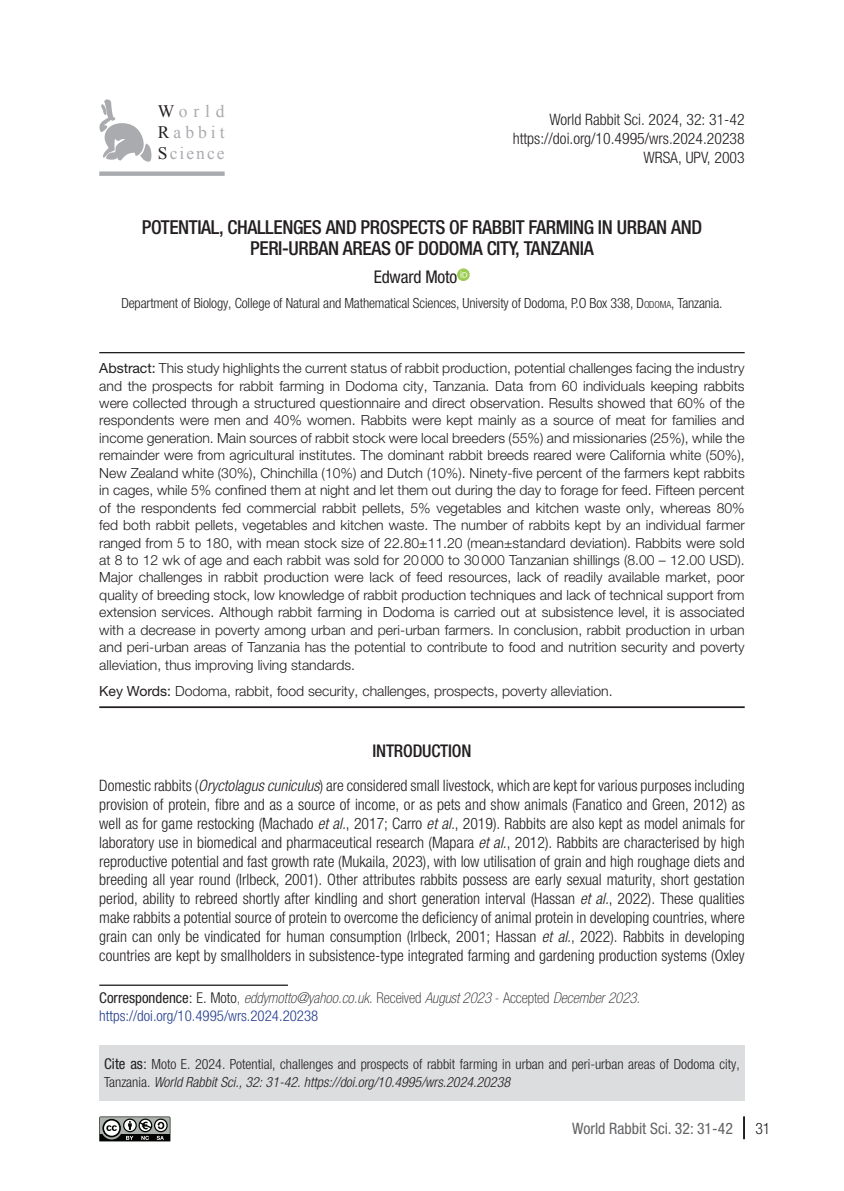
<style>
.page{position:relative;width:844px;height:1191px;background:#fff}
.page>*{position:absolute;margin:0;border:0;box-sizing:border-box;transform-origin:0 0}
.t1{font:500 condensed 19.25px/21px "Helvetica Neue LTW1 G";letter-spacing:-.02em;color:#231f20;text-align:center}
.t2{font:17.5px/21px "Times New Roman";letter-spacing:.23em;color:#aaabaf;text-align:justify}
.t3{font:500 condensed 17.5px "Helvetica Neue LTW1 G";letter-spacing:-.01em;color:#231f20}
.t4{font:condensed 17.5px "Helvetica Neue LTW1 G";letter-spacing:-.01em;color:#231f20}
.t5{font:300 condensed 15.75px/18.9px "Helvetica Neue LTW1 G";color:#231f20;text-align:justify}
.t6{font:condensed 15.75px "Helvetica Neue LTW1 G";color:#636366}
.t7{font:300 condensed 15.75px "Helvetica Neue LTW1 G";color:#231f20}
.t8{font:italic 100 condensed 14.88px/17.8px "Helvetica Neue LTW1 G";color:#231f20}
.t9{font:300 14px/17.5px "Helvetica Neue LTW1 G";color:#231f20;text-align:justify}
.t10{font:300 condensed 14px/17.5px "Helvetica Neue LTW1 G";letter-spacing:-.01em;color:#231f20}
.s1{color:#231f20}
.s2{font-style:inherit}
.s3{font-size:9.8px}
.s4{font-weight:400}
.s5{font-style:italic}
.s6{font-weight:400;font-style:normal}
.s7{font-family:"Arial";font-weight:400;font-style:normal;font-stretch:normal;font-size:14px}
.s8{font-weight:300;font-style:normal}
.s9{font-style:normal}
.s10{font-weight:300;font-style:normal;color:#253f8e}
.s11{font-weight:400;font-size:14.88px}
.s12{font-family:"Arial";font-weight:400;font-stretch:normal}
</style>
<div class="page">
<svg style="left:743px;top:1116px;width:1px;height:23px"></svg>
<hr style="left:99px;top:352px;width:645px;height:1px;background:#231f20">
<hr style="left:99px;top:706px;width:645px;height:2px;background:#231f20">
<svg style="left:457px;top:268px;width:12px;height:13px"></svg>
<svg style="left:460px;top:271px;width:7px;height:6px"></svg>
<div style="left:99px;top:1045px;width:645px;height:55px;background:#dcdddf"></div>
<hr style="left:99px;top:984px;width:189px;height:2px;background:#231f20">
<div style="left:99px;top:171px;width:125px;height:5px;background:#aaabaf"></div>
<svg style="left:99px;top:99px;width:53px;height:63px"></svg>
<svg style="left:99px;top:1116px;width:72px;height:26px;background:#777a77"></svg>
<p class="t2" style="left:158px;top:100px;width:68px"><span class="s1">W</span>orld <span class="s1">R</span>abbit <span class="s1">S</span>cience</p>
<p class="t5" style="left:512px;top:110px;width:233px;text-align:right">World Rabbit Sci. 2024, 32: 31-42 https://doi.org/10.4995/wrs.2024.20238<br>WRSA, UPV, 2003</p>
<h1 class="t1" style="left:142px;top:217px;width:561px">POTENTIAL, CHALLENGES AND PROSPECTS OF RABBIT FARMING IN URBAN AND<br>PERI-URBAN AREAS OF DODOMA CITY, TANZANIA</h1>
<p class="t4" style="left:373px;top:266px;width:85px">Edward Moto</p>
<p class="t10" style="left:121px;top:295px;width:602px">Department of Biology, College of Natural and Mathematical Sciences, University of Dodoma, P.O Box 338, <span class="s2">D</span><span class="s3">ODOMA</span>, Tanzania.</p>
<p class="t9" style="left:99px;top:359px;width:646px"><span class="s4">Abstract:</span> This study highlights the current status of rabbit production, potential challenges facing the industry and the prospects for rabbit farming in Dodoma city, Tanzania. Data from 60 individuals keeping rabbits were collected through a structured questionnaire and direct observation. Results showed that 60% of the respondents were men and 40% women. Rabbits were kept mainly as a source of meat for families and income generation. Main sources of rabbit stock were local breeders (55%) and missionaries (25%), while the remainder were from agricultural institutes. The dominant rabbit breeds reared were California white (50%), New Zealand white (30%), Chinchilla (10%) and Dutch (10%). Ninety-five percent of the farmers kept rabbits in cages, while 5% confined them at night and let them out during the day to forage for feed. Fifteen percent of the respondents fed commercial rabbit pellets, 5% vegetables and kitchen waste only, whereas 80% fed both rabbit pellets, vegetables and kitchen waste. The number of rabbits kept by an individual farmer ranged from 5 to 180, with mean stock size of 22.80±11.20 (mean±standard deviation). Rabbits were sold at 8 to 12 wk of age and each rabbit was sold for 20000 to 30000 Tanzanian shillings (8.00 – 12.00 USD).<br>Major challenges in rabbit production were lack of feed resources, lack of readily available market, poor quality of breeding stock, low knowledge of rabbit production techniques and lack of technical support from extension services. Although rabbit farming in Dodoma is carried out at subsistence level, it is associated with a decrease in poverty among urban and peri-urban farmers. In conclusion, rabbit production in urban and peri-urban areas of Tanzania has the potential to contribute to food and nutrition security and poverty alleviation, thus improving living standards.</p>
<p class="t9" style="left:99px;top:682px;width:515px"><span class="s4">Key Words:</span> Dodoma, rabbit, food security, challenges, prospects, poverty alleviation.</p>
<p class="t3" style="left:372px;top:740px;width:101px">INTRODUCTION</p>
<p class="t5" style="left:99px;top:776px;width:646px">Domestic rabbits (<span class="s5">Oryctolagus cuniculus</span>) are considered small livestock, which are kept for various purposes including provision of protein, fibre and as a source of income, or as pets and show animals (Fanatico and Green, 2012) as well as for game restocking (Machado <span class="s5">et al.</span>, 2017; Carro <span class="s5">et al.</span>, 2019). Rabbits are also kept as model animals for laboratory use in biomedical and pharmaceutical research (Mapara <span class="s5">et al.</span>, 2012). Rabbits are characterised by high reproductive potential and fast growth rate (Mukaila, 2023), with low utilisation of grain and high roughage diets and breeding all year round (Irlbeck, 2001). Other attributes rabbits possess are early sexual maturity, short gestation period, ability to rebreed shortly after kindling and short generation interval (Hassan <span class="s5">et al.</span>, 2022). These qualities make rabbits a potential source of protein to overcome the deficiency of animal protein in developing countries, where grain can only be vindicated for human consumption (Irlbeck, 2001; Hassan <span class="s5">et al.</span>, 2022). Rabbits in developing countries are kept by smallholders in subsistence-type integrated farming and gardening production systems (Oxley</p>
<p class="t8" style="left:99px;top:989px;width:542px"><span class="s6">Correspondence</span><span class="s7">:</span> <span class="s8">E. Moto</span><span class="s9">,</span> eddymotto@yahoo.co.uk<span class="s9">. Received</span> August 2023 <span class="s9">- Accepted</span> December 2023. <span class="s10">https://doi.org/10.4995/wrs.2024.20238</span></p>
<p class="t10" style="left:104px;top:1055px;width:636px"><span class="s11">Cite as</span><span class="s12">:</span> Moto E. 2024. Potential, challenges and prospects of rabbit farming in urban and peri-urban areas of Dodoma city,<br>Tanzania. <span class="s5">World Rabbit Sci., 32: 31-42. https://doi.org/10.4995/wrs.2024.20238</span></p>
<p class="t6" style="left:572px;top:1119px;width:162px">World Rabbit Sci. 32: 31-42</p>
<p class="t7" style="left:755px;top:1119px;width:17px">31</p>
</div>
